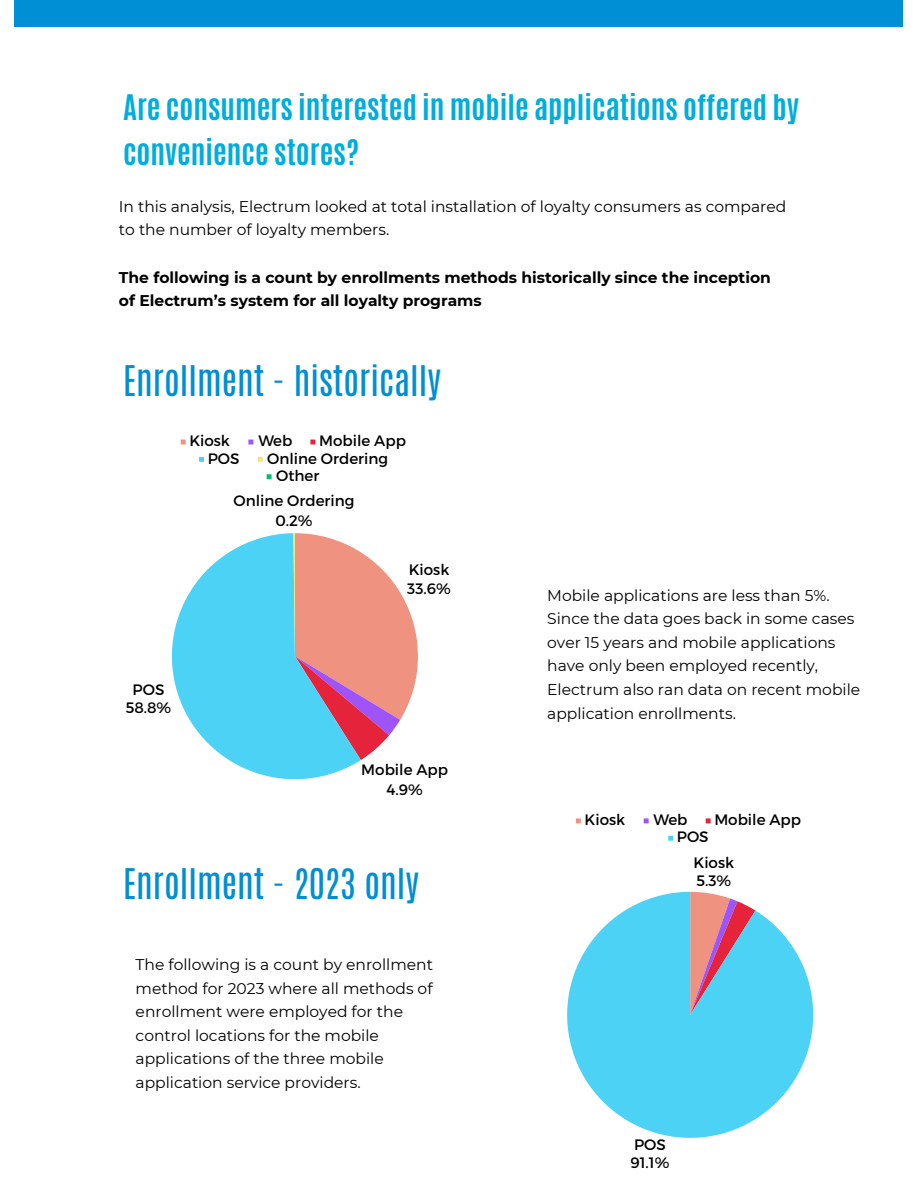
<style>
.page{position:relative;width:918px;height:1188px;background:#fff}
.page>*{position:absolute;margin:0;border:0;box-sizing:border-box;transform-origin:0 0}
.t1{font:35.25px "Antonio";color:#008ed4}
.t2{font:700 29.4px/45.3px "Antonio";color:#00addd}
.t3{font:15.45px/23.7px "Montserrat";color:#000}
.t4{font:700 15.45px/23.7px "Montserrat";color:#000}
.t5{font:15.15px/18px "Montserrat";color:#000}
</style>
<div class="page">
<div style="left:15px;top:0;width:888px;height:27px;background:#008ed4"></div>
<svg style="left:181px;top:440px;width:5px;height:4px"></svg>
<svg style="left:248px;top:440px;width:5px;height:4px"></svg>
<svg style="left:310px;top:440px;width:5px;height:4px"></svg>
<svg style="left:199px;top:457px;width:5px;height:5px"></svg>
<svg style="left:258px;top:457px;width:5px;height:5px"></svg>
<svg style="left:267px;top:474px;width:5px;height:5px"></svg>
<svg style="left:172px;top:533px;width:189px;height:246px;fill:#4bd2f4"></svg>
<svg style="left:293px;top:533px;width:125px;height:227px"></svg>
<svg style="left:576px;top:818px;width:5px;height:5px"></svg>
<svg style="left:644px;top:818px;width:5px;height:5px"></svg>
<svg style="left:706px;top:818px;width:5px;height:5px"></svg>
<svg style="left:668px;top:836px;width:5px;height:5px"></svg>
<svg style="left:567px;top:892px;width:246px;height:246px;fill:#4bd2f4"></svg>
<p class="t2" style="left:123px;top:85px;width:678px">Are consumers interested in mobile applications offered by convenience stores?</p>
<h1 class="t3" style="left:119px;top:194px;width:669px">In this analysis, Electrum looked at total installation of loyalty consumers as compared to the number of loyalty members.</h1>
<h1 class="t4" style="left:119px;top:265px;width:653px">The following is a count by enrollments methods historically since the inception of Electrum’s system for all loyalty programs</h1>
<h2 class="t1" style="left:123px;top:355px;width:319px">Enrollment - historically</h2>
<p class="t5" style="left:189px;top:431px;width:42px">Kiosk</p>
<p class="t5" style="left:258px;top:431px;width:35px">Web</p>
<p class="t5" style="left:319px;top:431px;width:88px">Mobile App</p>
<p class="t5" style="left:208px;top:448px;width:33px">POS</p>
<p class="t5" style="left:276px;top:449px;width:114px;line-height:17.4px;text-indent:-9px">Online Ordering<br>Other</p>
<p class="t5" style="left:126px;top:680px;width:47px;text-align:center">POS<br>58.8%</p>
<p class="t5" style="left:234px;top:490px;width:122px;line-height:20px;text-align:center">Online Ordering<br>0.2%</p>
<p class="t5" style="left:407px;top:560px;width:45px;line-height:18.5px">Kiosk<br>33.6%</p>
<p class="t5" style="left:361px;top:759px;width:88px;line-height:20px;text-align:center">Mobile App<br>4.9%</p>
<p class="t1" style="left:123px;top:859px;width:298px">Enrollment - 2023 only</p>
<p class="t3" style="left:136px;top:953px;width:299px">The following is a count by enrollment method for 2023 where all methods of enrollment were employed for the control locations for the mobile applications of the three mobile application service providers.</p>
<h3 class="t3" style="left:547px;top:583px;width:315px">Mobile applications are less than 5%.<br>Since the data goes back in some cases over 15 years and mobile applications have only been employed recently, Electrum also ran data on recent mobile application enrollments.</h3>
<p class="t5" style="left:585px;top:810px;width:42px">Kiosk</p>
<p class="t5" style="left:654px;top:810px;width:35px">Web</p>
<p class="t5" style="left:714px;top:810px;width:88px">Mobile App</p>
<p class="t5" style="left:677px;top:827px;width:33px">POS</p>
<p class="t5" style="left:694px;top:852px;width:42px;line-height:18.5px">Kiosk<br>5.3%</p>
<p class="t5" style="left:631px;top:1135px;width:40px">POS<br>91.1%</p>
</div>
